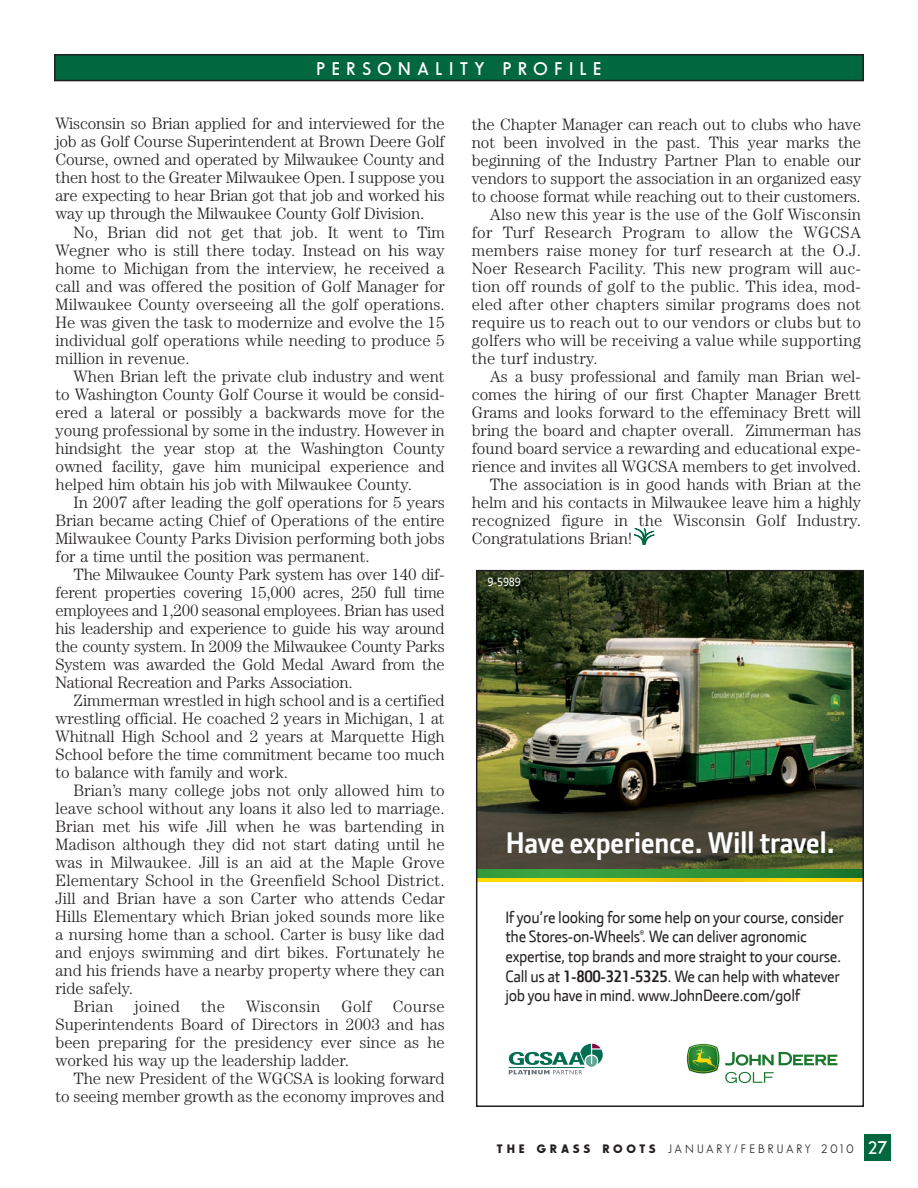
<style>
.page{position:relative;width:918px;height:1188px;background:#fff}
.page>*{position:absolute;margin:0;border:0;box-sizing:border-box;transform-origin:0 0}
.t1{font:700 30.15px "JD Sans";letter-spacing:-.02em;color:#fff}
.t2{font:600 18px "Sans Serif FLF";letter-spacing:.355em;color:#fff}
.t3{font:300 16.5px/18px "Century";color:#231f20;text-align:justify}
.t4{font:16.5px/19.5px "JD Sans";letter-spacing:-.02em;color:#231f20}
.t5{font:300 16.5px "Century";letter-spacing:.02em;color:#231f20}
.t6{font:12px "Sans Serif FLF";letter-spacing:.22em;color:#231f20}
.t7{font:12px "JD Sans";color:#fff}
.s1{font-weight:700}
.s2{font-weight:600;font-size:18px;color:#fff}
</style>
<div class="page">
<div style="left:864px;top:1134px;width:27px;height:27px;background:#00673e"></div>
<div style="left:55px;top:55px;width:808px;height:26px;background:#00673e"></div>
<div style="left:54px;top:54px;width:810px;height:27px;border:2px solid #231f20"></div>
<svg style="left:634px;top:528px;width:21px;height:17px"></svg>
<svg style="left:479px;top:869px;width:382px;height:9px"></svg>
<svg style="left:479px;top:878px;width:382px;height:3px"></svg>
<img style="left:479px;top:573px;width:382px;height:296px">
<svg style="left:687px;top:1044px;width:32px;height:29px"></svg>
<svg style="left:725px;top:1052px;width:112px;height:14px"></svg>
<svg style="left:725px;top:1072px;width:49px;height:11px"></svg>
<svg style="left:509px;top:1044px;width:94px;height:30px"></svg>
<svg style="left:586px;top:1056px;width:11px;height:11px"></svg>
<hr style="left:509px;top:1067px;width:75px;height:1px;background:#006e51">
<div style="left:476px;top:570px;width:388px;height:537px;border:2px solid #231f20"></div>
<p class="t2" style="left:317px;top:61px;width:286px">PERSONALITY PROFILE</p>
<p class="t3" style="left:55px;top:116px;width:391px">Wisconsin so Brian applied for and interviewed for the job as Golf Course Superintendent at Brown Deere Golf Course, owned and operated by Milwaukee County and then host to the Greater Milwaukee Open. I suppose you are expecting to hear Brian got that job and worked his way up through the Milwaukee County Golf Division.</p>
<p class="t3" style="left:55px;top:224px;width:391px;text-indent:18px">No, Brian did not get that job. It went to Tim Wegner who is still there today. Instead on his way home to Michigan from the interview, he received a call and was offered the position of Golf Manager for Milwaukee County overseeing all the golf operations.<br>He was given the task to modernize and evolve the 15 individual golf operations while needing to produce 5 million in revenue.</p>
<p class="t3" style="left:55px;top:368px;width:391px;text-indent:18px">When Brian left the private club industry and went to Washington County Golf Course it would be consid&shy;ered a lateral or possibly a backwards move for the young professional by some in the industry. However in hindsight the year stop at the Washington County owned facility, gave him municipal experience and helped him obtain his job with Milwaukee County.</p>
<p class="t3" style="left:55px;top:494px;width:391px;text-indent:18px">In 2007 after leading the golf operations for 5 years Brian became acting Chief of Operations of the entire Milwaukee County Parks Division performing both jobs for a time until the position was permanent.</p>
<p class="t3" style="left:55px;top:566px;width:391px;text-indent:18px">The Milwaukee County Park system has over 140 dif&shy;ferent properties covering 15,000 acres, 250 full time employees and 1,200 seasonal employees. Brian has used his leadership and experience to guide his way around the county system. In 2009 the Milwaukee County Parks System was awarded the Gold Medal Award from the National Recreation and Parks Association.</p>
<p class="t3" style="left:55px;top:692px;width:391px;text-indent:18px">Zimmerman wrestled in high school and is a certified wrestling official. He coached 2 years in Michigan, 1 at Whitnall High School and 2 years at Marquette High School before the time commitment became too much to balance with family and work.</p>
<p class="t3" style="left:74px;top:782px;width:373px">Brian’s many college jobs not only allowed him to</p>
<p class="t3" style="left:55px;top:800px;width:391px">leave school without any loans it also led to marriage.</p>
<p class="t3" style="left:55px;top:818px;width:391px">Brian met his wife Jill when he was bartending in</p>
<p class="t3" style="left:55px;top:836px;width:391px">Madison although they did not start dating until he</p>
<p class="t3" style="left:55px;top:854px;width:391px">was in Milwaukee. Jill is an aid at the Maple Grove</p>
<p class="t3" style="left:55px;top:872px;width:391px">Elementary School in the Greenfield School District.</p>
<p class="t3" style="left:55px;top:890px;width:391px">Jill and Brian have a son Carter who attends Cedar</p>
<p class="t3" style="left:55px;top:908px;width:391px">Hills Elementary which Brian joked sounds more like</p>
<p class="t3" style="left:55px;top:926px;width:391px">a nursing home than a school. Carter is busy like dad</p>
<p class="t3" style="left:55px;top:944px;width:391px">and enjoys swimming and dirt bikes. Fortunately he</p>
<p class="t3" style="left:55px;top:962px;width:391px">and his friends have a nearby property where they can</p>
<p class="t3" style="left:55px;top:980px;width:79px">ride safely.</p>
<p class="t3" style="left:74px;top:998px;width:41px">Brian</p>
<p class="t3" style="left:135px;top:998px;width:47px">joined</p>
<p class="t3" style="left:201px;top:998px;width:25px">the</p>
<p class="t5" style="left:246px;top:1000px;width:75px">Wisconsin</p>
<p class="t3" style="left:341px;top:998px;width:32px">Golf</p>
<p class="t3" style="left:55px;top:998px;width:391px;text-indent:337px">Course Superintendents Board of Directors in 2003 and has been preparing for the presidency ever since as he worked his way up the leadership ladder.</p>
<p class="t3" style="left:55px;top:1070px;width:391px;text-align:right">The new President of the WGCSA is looking forward to seeing member growth as the economy improves and</p>
<p class="t3" style="left:472px;top:116px;width:391px">the Chapter Manager can reach out to clubs who have</p>
<p class="t3" style="left:472px;top:134px;width:391px">not been involved in the past. This year marks the</p>
<p class="t3" style="left:472px;top:152px;width:391px">beginning of the Industry Partner Plan to enable our</p>
<p class="t3" style="left:472px;top:170px;width:391px">vendors to support the association in an organized easy</p>
<p class="t3" style="left:472px;top:188px;width:391px">to choose format while reaching out to their customers.</p>
<p class="t3" style="left:490px;top:206px;width:373px">Also new this year is the use of the Golf Wisconsin</p>
<p class="t3" style="left:472px;top:224px;width:391px">for Turf Research Program to allow the WGCSA</p>
<p class="t3" style="left:472px;top:242px;width:391px">members raise money for turf research at the O.J.</p>
<p class="t3" style="left:472px;top:260px;width:391px">Noer Research Facility. This new program will auc-</p>
<p class="t3" style="left:472px;top:278px;width:391px">tion off rounds of golf to the public. This idea, mod-</p>
<p class="t3" style="left:472px;top:296px;width:391px">eled after other chapters similar programs does not</p>
<p class="t3" style="left:472px;top:314px;width:391px">require us to reach out to our vendors or clubs but to</p>
<p class="t3" style="left:472px;top:332px;width:391px">golfers who will be receiving a value while supporting</p>
<p class="t3" style="left:472px;top:350px;width:127px">the turf industry.</p>
<p class="t3" style="left:490px;top:368px;width:373px">As a busy professional and family man Brian wel-</p>
<p class="t3" style="left:472px;top:386px;width:391px">comes the hiring of our first Chapter Manager Brett</p>
<p class="t3" style="left:472px;top:404px;width:391px">Grams and looks forward to the effeminacy Brett will</p>
<p class="t3" style="left:472px;top:422px;width:391px">bring the board and chapter overall. Zimmerman has</p>
<p class="t3" style="left:472px;top:440px;width:391px">found board service a rewarding and educational expe-</p>
<p class="t3" style="left:472px;top:458px;width:391px">rience and invites all WGCSA members to get involved.</p>
<p class="t3" style="left:490px;top:476px;width:373px">The association is in good hands with Brian at the</p>
<p class="t3" style="left:472px;top:494px;width:391px">helm and his contacts in Milwaukee leave him a highly</p>
<p class="t3" style="left:472px;top:512px;width:391px">recognized figure in the Wisconsin Golf Industry.</p>
<p class="t3" style="left:472px;top:530px;width:162px">Congratulations Brian!</p>
<p class="t7" style="left:488px;top:575px;width:35px">9-5989</p>
<h1 class="t1" style="left:506px;top:826px;width:331px">Have experience. Will travel.</h1>
<p class="t4" style="left:505px;top:908px;width:340px">If you’re looking for some help on your course, consider the Stores-on-Wheels<sup>®</sup>. We can deliver agronomic expertise, top brands and more straight to your course.<br>Call us at <span class="s1">1-800-321-5325</span>. We can help with whatever job you have in mind. www.JohnDeere.com/golf</p>
<p class="t6" style="left:497px;top:1144px;width:393px"><span class="s1">THE GRASS ROOTS</span> JANUARY/FEBRUARY 2010 <span class="s2">27</span></p>
</div>
